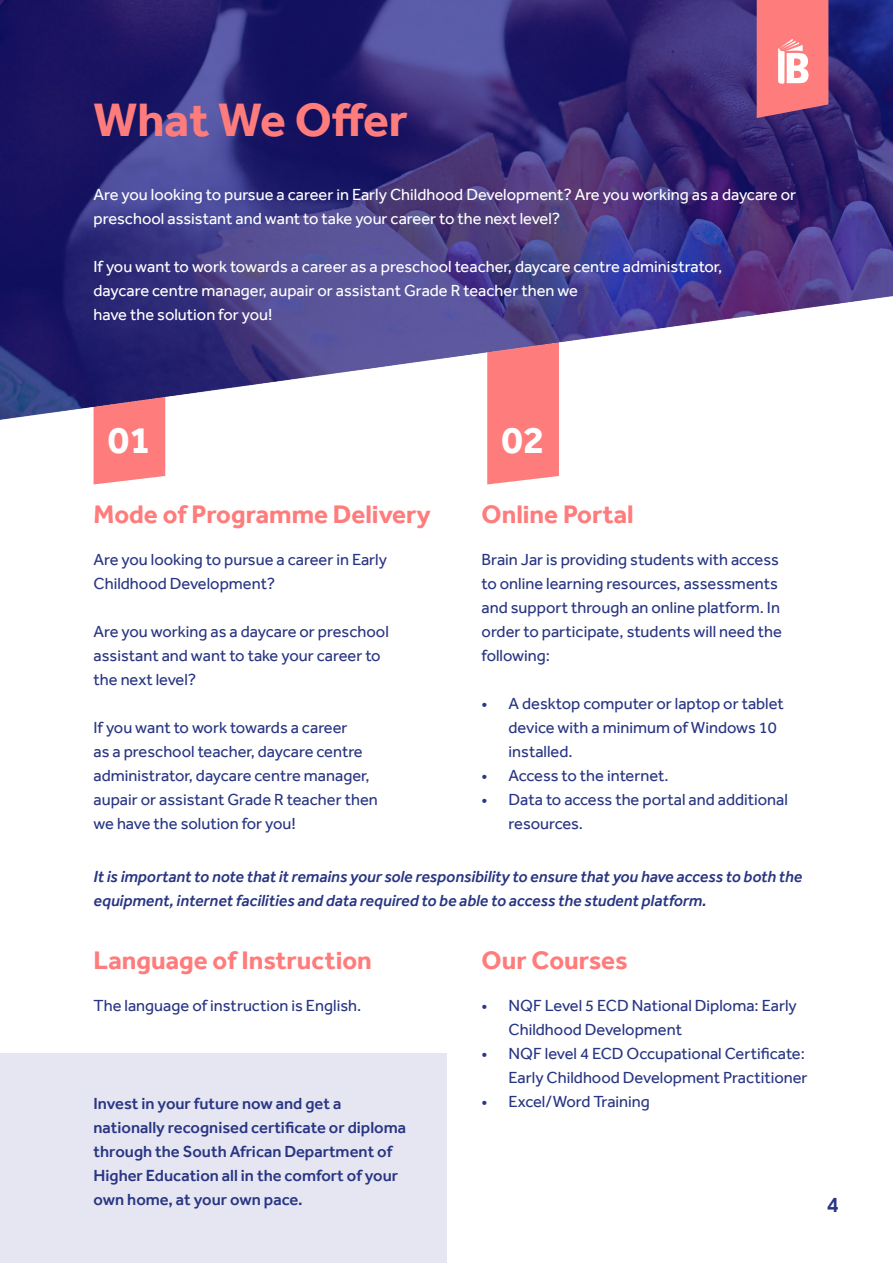
<style>
.page{position:relative;width:893px;height:1263px;background:#fff}
.page>*{position:absolute;margin:0;border:0;box-sizing:border-box;transform-origin:0 0}
.t1{font:700 48.15px "Effra";color:#ff7c7c}
.t2{font:700 39.3px "Effra";color:#fff}
.t3{font:700 26.1px "Effra";color:#ff7c7c}
.t4{font:500 22.5px "Effra";color:#283583}
.t5{font:16.5px/24px "Effra";color:#283583}
.t6{font:16.5px/24px "Effra";color:#fff}
.t7{font:italic 500 16.5px/24px "Effra";color:#283583}
.t8{font:500 16.5px/24px "Effra";color:#283583}
</style>
<div class="page">
<div style="left:0;top:1053px;width:446px;height:210px;background:#e5e6f1"></div>
<div style="left:94px;top:421px;width:71px;height:63px;background:#ff7c7c"></div>
<svg style="left:487px;top:421px;width:72px;height:63px;background:#ff8484"></svg>
<img style="left:0;top:0;width:893px;height:421px">
<svg style="left:757px;top:0;width:71px;height:118px;background:#f38388"></svg>
<h1 class="t1" style="left:94px;top:92px;width:316px">What We Offer</h1>
<p class="t6" style="left:94px;top:183px;width:704px">Are you looking to pursue a career in Early Childhood Development? Are you working as a daycare or preschool assistant and want to take your career to the next level?</p>
<p class="t6" style="left:94px;top:255px;width:630px">If you want to work towards a career as a preschool teacher, daycare centre administrator, daycare centre manager, aupair or assistant Grade R teacher then we<br>have the solution for you!</p>
<h2 class="t2" style="left:108px;top:416px;width:44px">01</h2>
<h2 class="t2" style="left:502px;top:416px;width:44px">02</h2>
<h3 class="t3" style="left:94px;top:499px;width:339px">Mode of Programme Delivery</h3>
<p class="t5" style="left:94px;top:547px;width:295px">Are you looking to pursue a career in Early<br>Childhood Development?</p>
<p class="t5" style="left:94px;top:619px;width:297px">Are you working as a daycare or preschool assistant and want to take your career to the next level?</p>
<p class="t5" style="left:94px;top:715px;width:286px">If you want to work towards a career<br>as a preschool teacher, daycare centre administrator, daycare centre manager, aupair or assistant Grade R teacher then we have the solution for you!</p>
<h3 class="t3" style="left:482px;top:499px;width:154px">Online Portal</h3>
<p class="t5" style="left:482px;top:547px;width:302px">Brain Jar is providing students with access to online learning resources, assessments and support through an online platform. In order to participate, students will need the following:</p>
<p class="t5" style="left:509px;top:691px;width:277px;text-indent:-27px">• A desktop computer or laptop or tablet device with a minimum of Windows 10 installed.</p>
<p class="t5" style="left:482px;top:763px;width:189px">• Access to the internet.</p>
<p class="t5" style="left:509px;top:787px;width:281px;text-indent:-27px">• Data to access the portal and additional resources.</p>
<p class="t7" style="left:94px;top:864px;width:710px">It is important to note that it remains your sole responsibility to ensure that you have access to both the equipment, internet facilities and data required to be able to access the student platform.</p>
<h3 class="t3" style="left:94px;top:945px;width:280px">Language of Instruction</h3>
<h3 class="t3" style="left:482px;top:945px;width:148px">Our Courses</h3>
<p class="t5" style="left:94px;top:993px;width:269px">The language of instruction is English.</p>
<p class="t8" style="left:94px;top:1091px;width:314px">Invest in your future now and get a nationally recognised certificate or diploma through the South African Department of Higher Education all in the comfort of your own home, at your own pace.</p>
<p class="t5" style="left:509px;top:993px;width:290px;text-indent:-27px">• NQF Level 5 ECD National Diploma: Early<br>Childhood Development</p>
<p class="t5" style="left:482px;top:1041px;width:327px;text-align:right">• NQF level 4 ECD Occupational Certificate:<br>Early Childhood Development Practitioner</p>
<p class="t5" style="left:482px;top:1089px;width:170px">• Excel/Word Training</p>
<h3 class="t4" style="left:827px;top:1191px;width:14px">4</h3>
</div>
